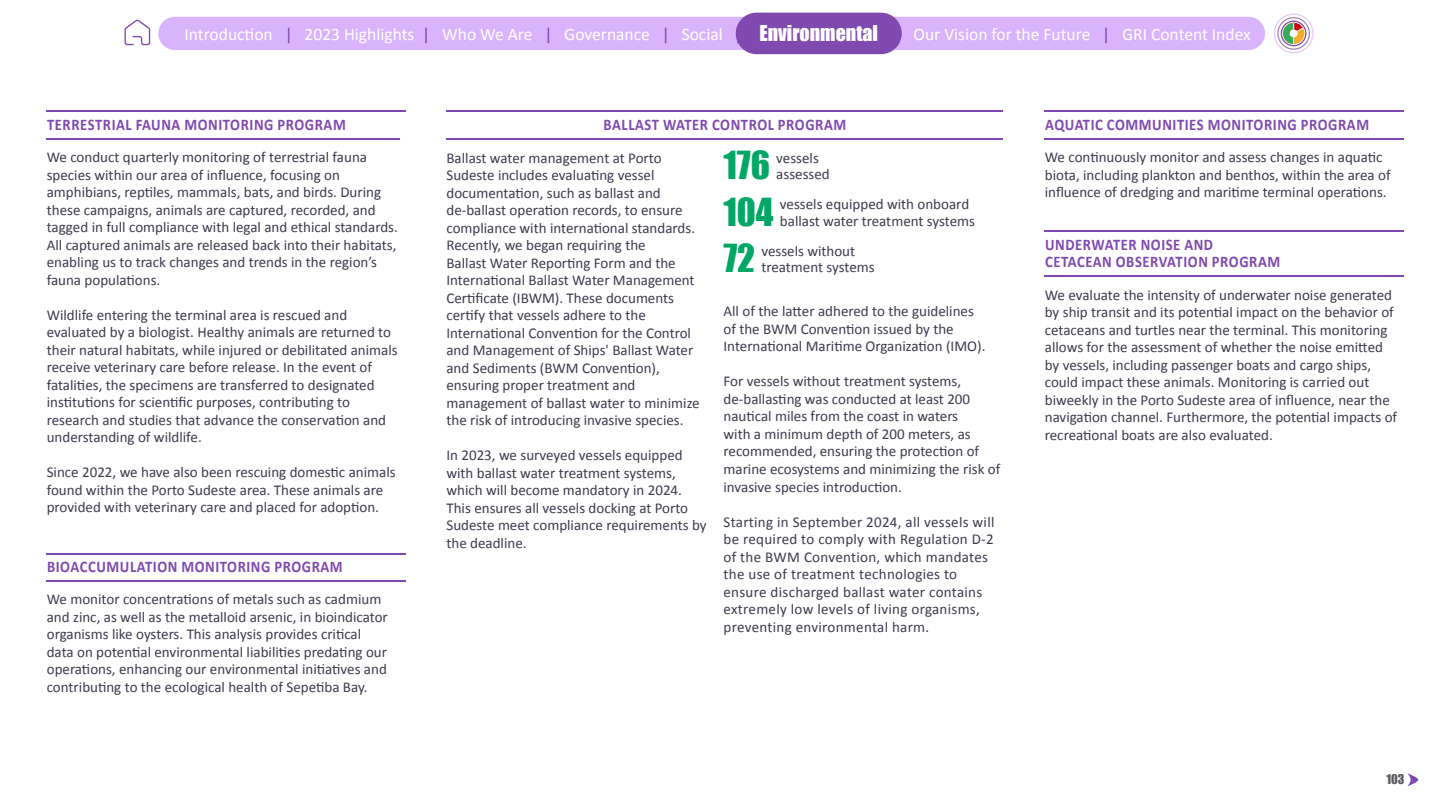
<style>
.page{position:relative;width:1440px;height:810px;background:#fff}
.page>*{position:absolute;margin:0;border:0;box-sizing:border-box;transform-origin:0 0}
.t1{font:35.5px "Impact";color:#00a765}
.t2{font:17.5px "Calibri";color:#fff}
.t3{font:700 16.25px/17.5px "Calibri";letter-spacing:.04em;color:#7f49af;scale:.9 1}
.t4{font:15px/17.5px "Calibri";color:#3d3a4d}
.t5{font:15px/17.5px "Calibri";letter-spacing:.02em;color:#3d3a4d}
.t6{font:12.5px "Impact";color:#5c5b60}
.s1{font-family:"Impact";font-size:20px}
.s2{color:#7f49af}
</style>
<div class="page">
<hr style="left:47px;top:111px;width:359px;height:1px;background:#7f49af">
<hr style="left:47px;top:138px;width:353px;height:2px;background:#7f49af">
<hr style="left:47px;top:553px;width:359px;height:1px;background:#7f49af">
<hr style="left:47px;top:580px;width:359px;height:2px;background:#7f49af">
<hr style="left:1045px;top:111px;width:359px;height:1px;background:#7f49af">
<hr style="left:1045px;top:138px;width:359px;height:2px;background:#7f49af">
<hr style="left:1045px;top:231px;width:359px;height:1px;background:#7f49af">
<hr style="left:1045px;top:276px;width:359px;height:1px;background:#7f49af">
<hr style="left:446px;top:111px;width:557px;height:1px;background:#7f49af">
<hr style="left:447px;top:138px;width:556px;height:2px;background:#7f49af">
<svg style="left:1408px;top:773px;width:10px;height:13px"></svg>
<svg style="left:125px;top:19px;width:25px;height:26px"></svg>
<div style="left:158px;top:17px;width:1107px;height:33px;background:#d9b4fd;border-radius:17px"></div>
<svg style="left:669px;top:16px;width:61px;height:1px"></svg>
<svg style="left:1274px;top:14px;width:39px;height:39px"></svg>
<div style="left:1274px;top:13px;width:40px;height:40px;border:1px solid #e4cafc;border-radius:50%"></div>
<div style="left:1277px;top:17px;width:33px;height:33px;border:1px solid #a584ba;border-radius:50%"></div>
<div style="left:1281px;top:21px;width:25px;height:25px;border:1px solid #7f49af;border-radius:50%"></div>
<svg style="left:1283px;top:23px;width:21px;height:21px"></svg>
<svg style="left:291px;top:16px;width:128px;height:1px"></svg>
<svg style="left:431px;top:16px;width:115px;height:1px"></svg>
<svg style="left:551px;top:16px;width:112px;height:1px"></svg>
<div style="left:736px;top:12px;width:166px;height:42px;background:#7f49af"></div>
<svg style="left:905px;top:16px;width:198px;height:1px"></svg>
<svg style="left:1110px;top:16px;width:155px;height:34px"></svg>
<svg style="left:159px;top:16px;width:125px;height:34px"></svg>
<p class="t2" style="left:759px;top:22px;width:493px"><span class="s1">Environmental</span> <span class="s2">|</span> Our Vision for the Future <span class="s2">|</span> GRI Content Index</p>
<p class="t2" style="left:185px;top:22px;width:560px">Introduction <span class="s2">|</span> 2023 Highlights <span class="s2">|</span> Who We Are <span class="s2">|</span> Governance <span class="s2">|</span> Social <span class="s2">|</span></p>
<p class="t2" style="left:766px;top:22px;width:105px">Environmental</p>
<p class="t3" style="left:47px;top:115px;width:333px">TERRESTRIAL FAUNA MONITORING PROGRAM</p>
<p class="t4" style="left:47px;top:148px;width:353px">We conduct quarterly monitoring of terrestrial fauna species within our area of influence, focusing on amphibians, reptiles, mammals, bats, and birds. During these campaigns, animals are captured, recorded, and tagged in full compliance with legal and ethical standards.<br>All captured animals are released back into their habitats, enabling us to track changes and trends in the region’s fauna populations.</p>
<p class="t4" style="left:47px;top:306px;width:352px">Wildlife entering the terminal area is rescued and evaluated by a biologist. Healthy animals are returned to their natural habitats, while injured or debilitated animals receive veterinary care before release. In the event of fatalities, the specimens are transferred to designated institutions for scientific purposes, contributing to research and studies that advance the conservation and understanding of wildlife.</p>
<p class="t4" style="left:47px;top:463px;width:350px">Since 2022, we have also been rescuing domestic animals found within the Porto Sudeste area. These animals are provided with veterinary care and placed for adoption.</p>
<p class="t3" style="left:47px;top:557px;width:330px">BIOACCUMULATION MONITORING PROGRAM</p>
<p class="t4" style="left:47px;top:590px;width:343px">We monitor concentrations of metals such as cadmium and zinc, as well as the metalloid arsenic, in bioindicator organisms like oysters. This analysis provides critical data on potential environmental liabilities predating our operations, enhancing our environmental initiatives and contributing to the ecological health of Sepetiba Bay.</p>
<p class="t3" style="left:604px;top:115px;width:271px">BALLAST WATER CONTROL PROGRAM</p>
<p class="t4" style="left:446px;top:149px;width:255px">Ballast water management at Porto Sudeste includes evaluating vessel documentation, such as ballast and de-ballast operation records, to ensure compliance with international standards.<br>Recently, we began requiring the<br>Ballast Water Reporting Form and the International Ballast Water Management Certificate (IBWM). These documents certify that vessels adhere to the International Convention for the Control and Management of Ships' Ballast Water and Sediments (BWM Convention), ensuring proper treatment and management of ballast water to minimize the risk of introducing invasive species.</p>
<p class="t4" style="left:446px;top:446px;width:262px">In 2023, we surveyed vessels equipped with ballast water treatment systems, which will become mandatory in 2024.<br>This ensures all vessels docking at Porto Sudeste meet compliance requirements by the deadline.</p>
<h1 class="t1" style="left:723px;top:137px;width:48px">176</h1>
<p class="t4" style="left:776px;top:149px;width:55px;line-height:16.2px">vessels assessed</p>
<h1 class="t1" style="left:723px;top:184px;width:52px">104</h1>
<p class="t4" style="left:780px;top:196px;width:197px;line-height:16.2px">vessels equipped with onboard ballast water treatment systems</p>
<h1 class="t1" style="left:723px;top:231px;width:33px">72</h1>
<p class="t4" style="left:761px;top:242px;width:115px;line-height:16.2px">vessels without treatment systems</p>
<p class="t4" style="left:724px;top:302px;width:263px">All of the latter adhered to the guidelines of the BWM Convention issued by the<br>International Maritime Organization (IMO).</p>
<p class="t4" style="left:724px;top:372px;width:278px">For vessels without treatment systems, de-ballasting was conducted at least 200 nautical miles from the coast in waters<br>with a minimum depth of 200 meters, as recommended, ensuring the protection of marine ecosystems and minimizing the risk of invasive species introduction.</p>
<p class="t5" style="left:724px;top:512px;width:272px">Starting in September 2024, all vessels will be required to comply with Regulation D-2 of the BWM Convention, which mandates the use of treatment technologies to ensure discharged ballast water contains extremely low levels of living organisms, preventing environmental harm.</p>
<p class="t3" style="left:1045px;top:115px;width:362px">AQUATIC COMMUNITIES MONITORING PROGRAM</p>
<p class="t4" style="left:1045px;top:148px;width:347px">We continuously monitor and assess changes in aquatic biota, including plankton and benthos, within the area of influence of dredging and maritime terminal operations.</p>
<p class="t3" style="left:1045px;top:235px;width:263px">UNDERWATER NOISE AND<br>CETACEAN OBSERVATION PROGRAM</p>
<p class="t4" style="left:1045px;top:286px;width:354px">We evaluate the intensity of underwater noise generated by ship transit and its potential impact on the behavior of cetaceans and turtles near the terminal. This monitoring allows for the assessment of whether the noise emitted by vessels, including passenger boats and cargo ships, could impact these animals. Monitoring is carried out biweekly in the Porto Sudeste area of influence, near the navigation channel. Furthermore, the potential impacts of recreational boats are also evaluated.</p>
<p class="t6" style="left:1386px;top:770px;width:20px">103</p>
</div>
